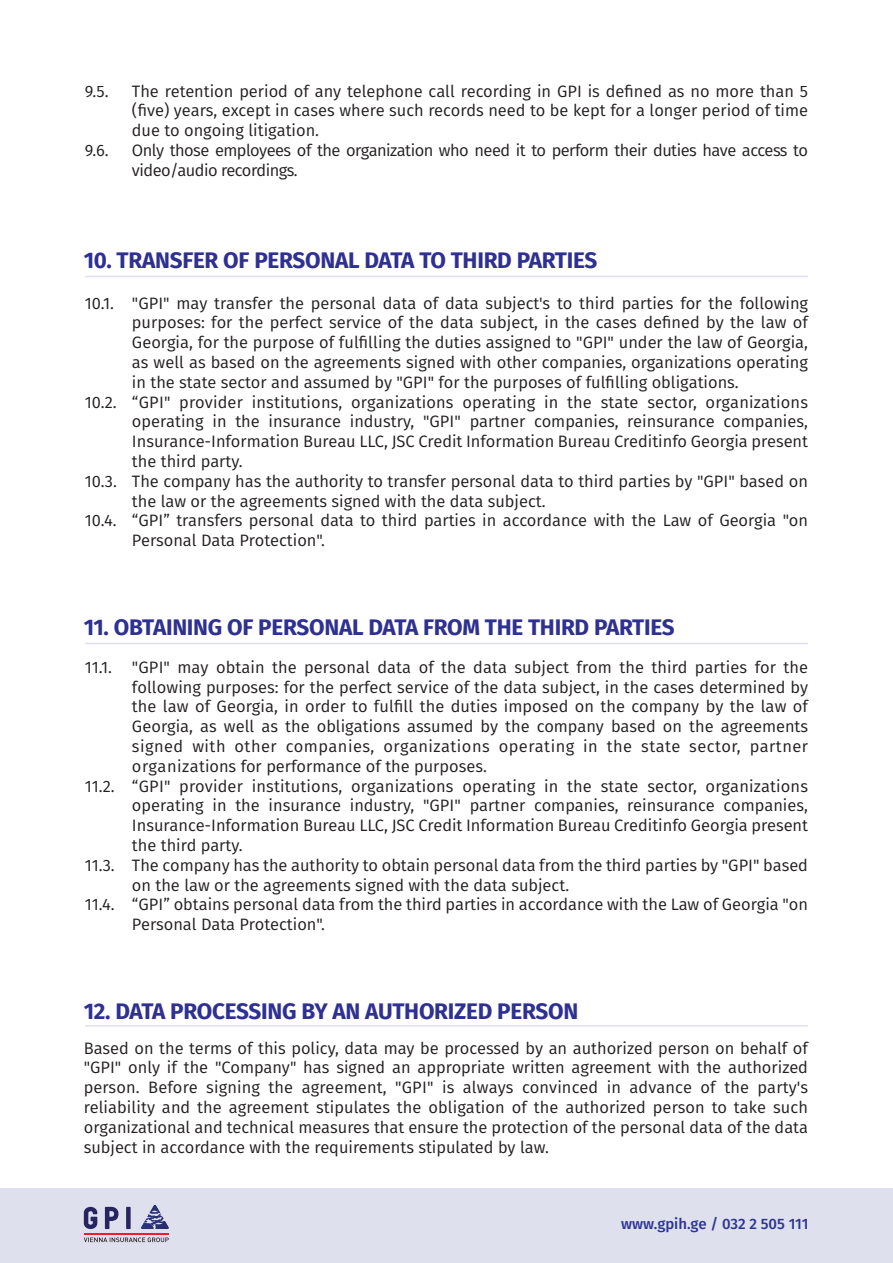
<style>
.page{position:relative;width:893px;height:1263px;background:#fff}
.page>*{position:absolute;margin:0;border:0;box-sizing:border-box;transform-origin:0 0}
.t1{font:700 22.5px "Fira GO";letter-spacing:-.01em;color:#2e3092}
.t2{font:16.5px/19.8px "Fira GO";color:#231f20}
.t3{font:500 15px "Fira GO";color:#2c3690}
</style>
<div class="page">
<div style="left:0;top:1188px;width:893px;height:75px;background:#dfe0ee"></div>
<svg style="left:84px;top:1207px;width:13px;height:22px"></svg>
<svg style="left:126px;top:1207px;width:5px;height:22px"></svg>
<svg style="left:105px;top:1207px;width:14px;height:22px"></svg>
<hr style="left:84px;top:1233px;width:85px;height:1px;background:#ec2026">
<svg style="left:84px;top:1237px;width:85px;height:5px"></svg>
<svg style="left:141px;top:1205px;width:19px;height:24px"></svg>
<hr style="left:85px;top:276px;width:723px;height:1px;background:#2e3092">
<hr style="left:85px;top:643px;width:723px;height:1px;background:#2e3092">
<hr style="left:85px;top:1025px;width:723px;height:1px;background:#2e3092">
<p class="t2" style="left:85px;top:81px;width:25px">9.5.</p>
<p class="t2" style="left:85px;top:140px;width:25px">9.6.</p>
<p class="t2" style="left:132px;top:81px;width:678px">The retention period of any telephone call recording in GPI is defined as no more than 5 (five) years, except in cases where such records need to be kept for a longer period of time due to ongoing litigation.<br>Only those employees of the organization who need it to perform their duties have access to video/audio recordings.</p>
<h1 class="t1" style="left:84px;top:247px;width:515px">10. TRANSFER OF PERSONAL DATA TO THIRD PARTIES</h1>
<p class="t2" style="left:132px;top:293px;width:678px">"GPI" may transfer the personal data of data subject's to third parties for the following purposes: for the perfect service of the data subject, in the cases defined by the law of Georgia, for the purpose of fulfilling the duties assigned to "GPI" under the law of Georgia, as well as based on the agreements signed with other companies, organizations operating in the state sector and assumed by "GPI" for the purposes of fulfilling obligations.<br>“GPI" provider institutions, organizations operating in the state sector, organizations operating in the insurance industry, "GPI" partner companies, reinsurance companies, Insurance-Information Bureau LLC, JSC Credit Information Bureau Creditinfo Georgia present the third party.<br>The company has the authority to transfer personal data to third parties by "GPI" based on the law or the agreements signed with the data subject.<br>“GPI” transfers personal data to third parties in accordance with the Law of Georgia "on Personal Data Protection".</p>
<p class="t2" style="left:85px;top:293px;width:31px">10.1.</p>
<p class="t2" style="left:85px;top:392px;width:33px">10.2.</p>
<p class="t2" style="left:85px;top:471px;width:34px">10.3.</p>
<p class="t2" style="left:85px;top:511px;width:33px">10.4.</p>
<h1 class="t1" style="left:84px;top:614px;width:592px">11. OBTAINING OF PERSONAL DATA FROM THE THIRD PARTIES</h1>
<p class="t2" style="left:132px;top:657px;width:678px">"GPI" may obtain the personal data of the data subject from the third parties for the following purposes: for the perfect service of the data subject, in the cases determined by the law of Georgia, in order to fulfill the duties imposed on the company by the law of Georgia, as well as the obligations assumed by the company based on the agreements signed with other companies, organizations operating in the state sector, partner organizations for performance of the purposes.<br>“GPI" provider institutions, organizations operating in the state sector, organizations operating in the insurance industry, "GPI" partner companies, reinsurance companies, Insurance-Information Bureau LLC, JSC Credit Information Bureau Creditinfo Georgia present the third party.<br>The company has the authority to obtain personal data from the third parties by "GPI" based on the law or the agreements signed with the data subject.<br>“GPI” obtains personal data from the third parties in accordance with the Law of Georgia "on Personal Data Protection".</p>
<p class="t2" style="left:85px;top:657px;width:28px">11.1.</p>
<p class="t2" style="left:85px;top:776px;width:31px">11.2.</p>
<p class="t2" style="left:85px;top:855px;width:31px">11.3.</p>
<p class="t2" style="left:85px;top:895px;width:31px">11.4.</p>
<h1 class="t1" style="left:84px;top:997px;width:496px">12. DATA PROCESSING BY AN AUTHORIZED PERSON</h1>
<p class="t2" style="left:84px;top:1038px;width:726px;text-align:justify">Based on the terms of this policy, data may be processed by an authorized person on behalf of "GPI" only if the "Company" has signed an appropriate written agreement with the authorized person. Before signing the agreement, "GPI" is always convinced in advance of the party's reliability and the agreement stipulates the obligation of the authorized person to take such organizational and technical measures that ensure the protection of the personal data of the data subject in accordance with the requirements stipulated by law.</p>
<p class="t3" style="left:621px;top:1215px;width:189px">www.gpih.ge / 032 2 505 111</p>
</div>
